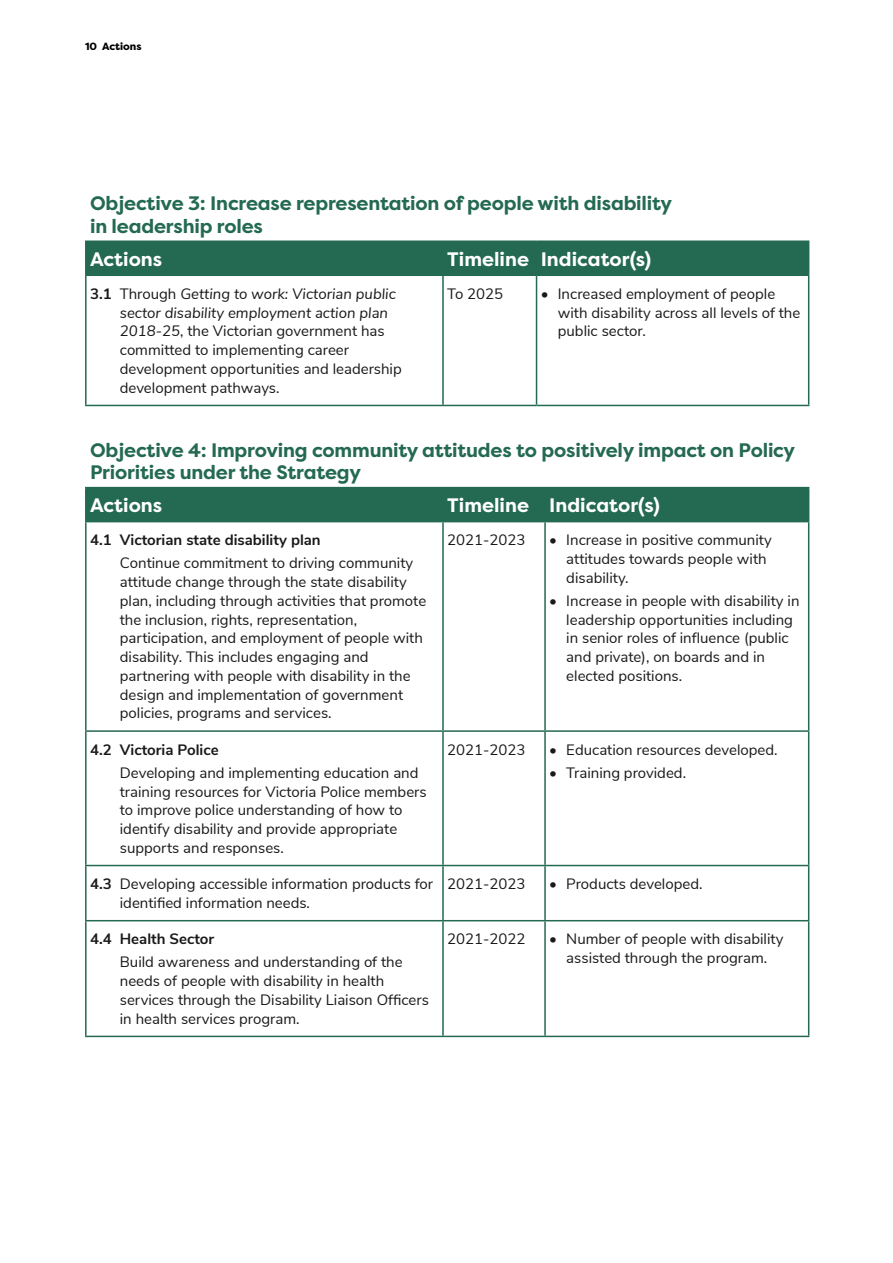
<style>
.page{position:relative;width:893px;height:1263px;background:#fff}
.page>*{position:absolute;margin:0;border:0;box-sizing:border-box;transform-origin:0 0}
.Table_N_header{font:700 19.5px/22.5px "Filson Pro";letter-spacing:-.01em;color:#246951}
.Table_N_header-2{font:700 19.5px "Filson Pro";color:#fff}
.Table_Copy{font:15px/18.8px "Nunito Sans";color:#191919}
.Table_Bullets_1{font:15px/18.8px "Nunito Sans";color:#191919}
.Table_Bold_Headings{font:15px/18.8px "Nunito Sans";color:#191919}
.Table_Bold_Headings-2{font:700 15px "Nunito Sans";color:#191919}
.Table_Dates{font:15px "Nunito Sans";color:#191919}
.t1{font:800 10.5px "Filson Pro";color:#000}
.s1{font-weight:700}
.s2{font-style:italic}
</style>
<div class="page">
<div style="left:87px;top:242px;width:721px;height:32px;background:#246951"></div>
<hr style="left:85px;top:242px;width:2px;height:32px;background:#246951">
<hr style="left:85px;top:240px;width:358px;height:2px;background:#246951">
<hr style="left:85px;top:274px;width:358px;height:2px;background:#246951">
<hr style="left:443px;top:240px;width:93px;height:2px;background:#246951">
<hr style="left:443px;top:274px;width:93px;height:2px;background:#246951">
<hr style="left:536px;top:240px;width:273px;height:2px;background:#246951">
<hr style="left:808px;top:242px;width:1px;height:32px;background:#246951">
<hr style="left:536px;top:274px;width:273px;height:2px;background:#246951">
<hr style="left:85px;top:276px;width:2px;height:129px;background:#246951">
<hr style="left:85px;top:405px;width:358px;height:1px;background:#246951">
<hr style="left:442px;top:276px;width:2px;height:129px;background:#246951">
<hr style="left:443px;top:405px;width:93px;height:1px;background:#246951">
<hr style="left:536px;top:276px;width:1px;height:129px;background:#246951">
<hr style="left:808px;top:276px;width:1px;height:129px;background:#246951">
<hr style="left:536px;top:405px;width:273px;height:1px;background:#246951">
<div style="left:87px;top:488px;width:721px;height:33px;background:#246951"></div>
<hr style="left:85px;top:488px;width:2px;height:33px;background:#246951">
<hr style="left:85px;top:487px;width:358px;height:1px;background:#246951">
<hr style="left:85px;top:521px;width:358px;height:1px;background:#246951">
<hr style="left:443px;top:487px;width:102px;height:1px;background:#246951">
<hr style="left:443px;top:521px;width:102px;height:1px;background:#246951">
<hr style="left:545px;top:487px;width:264px;height:1px;background:#246951">
<hr style="left:808px;top:488px;width:1px;height:33px;background:#246951">
<hr style="left:545px;top:521px;width:264px;height:1px;background:#246951">
<hr style="left:85px;top:522px;width:2px;height:208px;background:#246951">
<hr style="left:85px;top:732px;width:2px;height:133px;background:#246951">
<hr style="left:85px;top:866px;width:2px;height:54px;background:#246951">
<hr style="left:85px;top:921px;width:2px;height:115px;background:#246951">
<hr style="left:85px;top:730px;width:358px;height:2px;background:#246951">
<hr style="left:85px;top:865px;width:358px;height:1px;background:#246951">
<hr style="left:85px;top:920px;width:358px;height:1px;background:#246951">
<hr style="left:85px;top:1036px;width:358px;height:1px;background:#246951">
<hr style="left:442px;top:522px;width:2px;height:208px;background:#246951">
<hr style="left:442px;top:732px;width:2px;height:133px;background:#246951">
<hr style="left:442px;top:866px;width:2px;height:54px;background:#246951">
<hr style="left:442px;top:921px;width:2px;height:115px;background:#246951">
<hr style="left:443px;top:730px;width:102px;height:2px;background:#246951">
<hr style="left:443px;top:865px;width:102px;height:1px;background:#246951">
<hr style="left:443px;top:920px;width:102px;height:1px;background:#246951">
<hr style="left:443px;top:1036px;width:102px;height:1px;background:#246951">
<hr style="left:544px;top:522px;width:2px;height:208px;background:#246951">
<hr style="left:544px;top:732px;width:2px;height:133px;background:#246951">
<hr style="left:544px;top:866px;width:2px;height:54px;background:#246951">
<hr style="left:544px;top:921px;width:2px;height:115px;background:#246951">
<hr style="left:808px;top:522px;width:1px;height:208px;background:#246951">
<hr style="left:808px;top:732px;width:1px;height:133px;background:#246951">
<hr style="left:808px;top:866px;width:1px;height:54px;background:#246951">
<hr style="left:808px;top:921px;width:1px;height:115px;background:#246951">
<hr style="left:545px;top:730px;width:264px;height:2px;background:#246951">
<hr style="left:545px;top:865px;width:264px;height:1px;background:#246951">
<hr style="left:545px;top:920px;width:264px;height:1px;background:#246951">
<hr style="left:545px;top:1036px;width:264px;height:1px;background:#246951">
<p class="t1" style="left:85px;top:40px;width:58px">10 Actions</p>
<p class="Table_N_header" style="left:90px;top:192px;width:583px">Objective 3: Increase representation of people with disability in leadership roles</p>
<p class="Table_N_header-2" style="left:90px;top:246px;width:74px">Actions</p>
<p class="Table_N_header-2" style="left:447px;top:246px;width:83px">Timeline</p>
<p class="Table_N_header-2" style="left:541px;top:246px;width:112px">Indicator(s)</p>
<p class="Table_Bold_Headings" style="left:120px;top:283px;width:284px;text-indent:-30px"><span class="s1">3.1</span> Through <span class="s2">Getting to work: Victorian public sector disability employment action plan 2018-25</span>, the Victorian government has committed to implementing career development opportunities and leadership development pathways.</p>
<p class="Table_Dates" style="left:447px;top:283px;width:58px">To 2025</p>
<p class="Table_Bullets_1" style="left:558px;top:283px;width:244px;text-indent:-17px">• Increased employment of people with disability across all levels of the public sector.</p>
<p class="Table_N_header" style="left:90px;top:439px;width:707px">Objective 4: Improving community attitudes to positively impact on Policy<br>Priorities under the Strategy</p>
<p class="Table_N_header-2" style="left:90px;top:493px;width:74px">Actions</p>
<p class="Table_N_header-2" style="left:447px;top:493px;width:83px">Timeline</p>
<p class="Table_N_header-2" style="left:549px;top:493px;width:112px">Indicator(s)</p>
<p class="Table_Bold_Headings-2" style="left:90px;top:529px;width:232px">4.1 Victorian state disability plan</p>
<p class="Table_Copy" style="left:120px;top:553px;width:308px">Continue commitment to driving community attitude change through the state disability plan, including through activities that promote the inclusion, rights, representation, participation, and employment of people with disability. This includes engaging and partnering with people with disability in the design and implementation of government policies, programs and services.</p>
<p class="Table_Dates" style="left:447px;top:529px;width:80px">2021-2023</p>
<p class="Table_Bullets_1" style="left:566px;top:530px;width:207px;text-indent:-17px">• Increase in positive community attitudes towards people with disability.</p>
<p class="Table_Bullets_1" style="left:566px;top:590px;width:235px;text-indent:-17px">• Increase in people with disability in leadership opportunities including in senior roles of influence (public and private), on boards and in elected positions.</p>
<p class="Table_Bold_Headings-2" style="left:90px;top:738px;width:130px">4.2 Victoria Police</p>
<p class="Table_Copy" style="left:120px;top:762px;width:308px">Developing and implementing education and training resources for Victoria Police members to improve police understanding of how to identify disability and provide appropriate supports and responses.</p>
<p class="Table_Dates" style="left:447px;top:739px;width:80px">2021-2023</p>
<p class="Table_Bullets_1" style="left:549px;top:739px;width:230px">• Education resources developed.</p>
<p class="Table_Bullets_1" style="left:549px;top:762px;width:138px">• Training provided.</p>
<p class="Table_Bold_Headings" style="left:120px;top:874px;width:315px;text-indent:-30px"><span class="s1">4.3</span> Developing accessible information products for identified information needs.</p>
<p class="Table_Dates" style="left:447px;top:873px;width:80px">2021-2023</p>
<p class="Table_Bullets_1" style="left:549px;top:874px;width:155px">• Products developed.</p>
<p class="Table_Bold_Headings-2" style="left:90px;top:928px;width:126px">4.4 Health Sector</p>
<p class="Table_Copy" style="left:120px;top:952px;width:311px">Build awareness and understanding of the needs of people with disability in health services through the Disability Liaison Officers in health services program.</p>
<p class="Table_Dates" style="left:447px;top:928px;width:80px">2021-2022</p>
<p class="Table_Bullets_1" style="left:549px;top:929px;width:236px;text-align:center">• Number of people with disability assisted through the program.</p>
</div>
